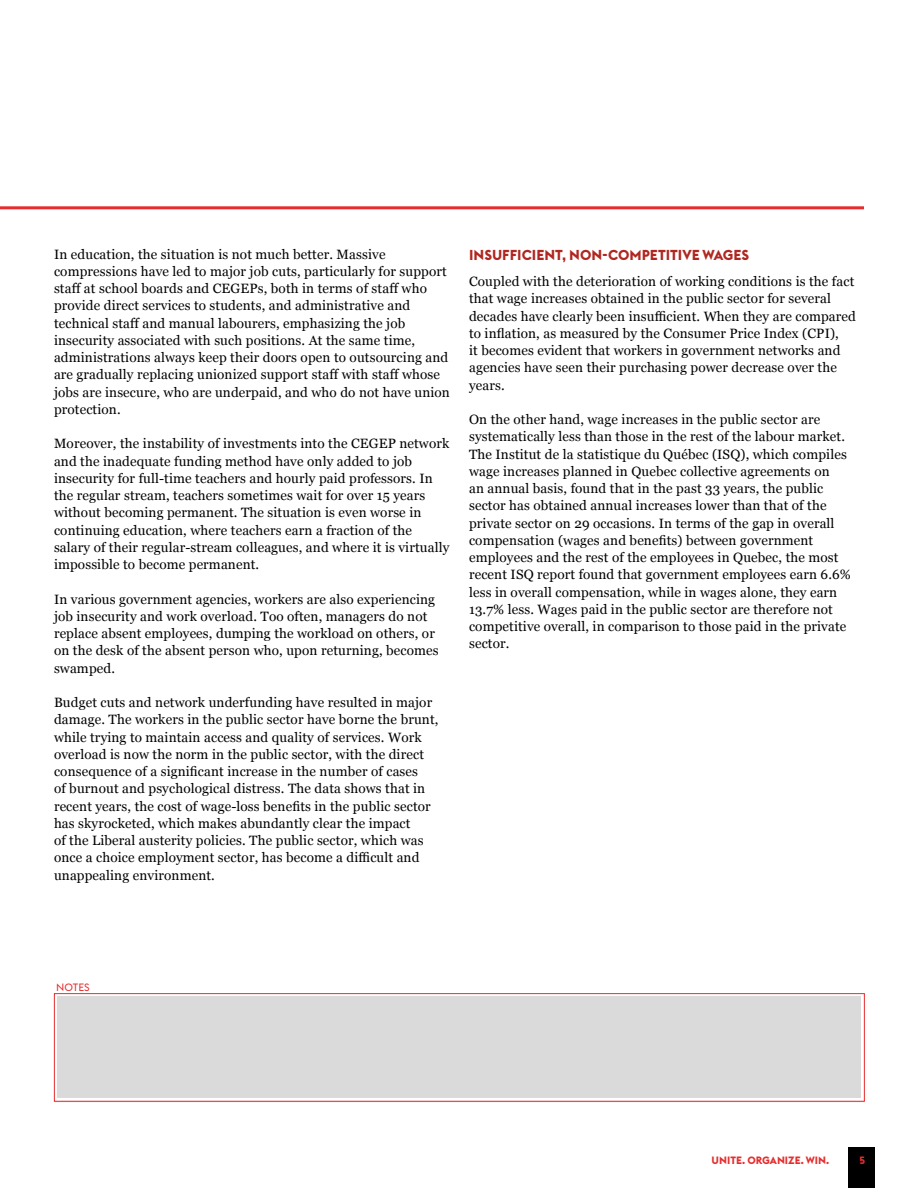
<style>
.page{position:relative;width:918px;height:1188px;background:#fff}
.page>*{position:absolute;margin:0;border:0;box-sizing:border-box;transform-origin:0 0}
.t1{font:700 14.25px "Euclid Flex";color:#b02721}
.t2{font:13.5px/17.2px "Georgia";letter-spacing:.01em;color:#000}
.t3{font:700 10.5px "Euclid Flex";color:#e62d2e}
.t4{font:10.5px "Euclid Flex";color:#e62d2e}
</style>
<div class="page">
<div style="left:848px;top:1148px;width:27px;height:40px;background:#000"></div>
<hr style="left:0;top:206px;width:864px;height:3px;background:#e62d2e">
<div style="left:54px;top:993px;width:811px;height:109px;border:1px solid #e62d2e"></div>
<div style="left:57px;top:997px;width:804px;height:101px;background:#dadada"></div>
<p class="t2" style="left:54px;top:245px;width:397px">In education, the situation is not much better. Massive compressions have led to major job cuts, particularly for support staff at school boards and CEGEPs, both in terms of staff who provide direct services to students, and administrative and technical staff and manual labourers, emphasizing the job insecurity associated with such positions. At the same time, administrations always keep their doors open to outsourcing and are gradually replacing unionized support staff with staff whose jobs are insecure, who are underpaid, and who do not have union protection.</p>
<p class="t2" style="left:54px;top:435px;width:397px">Moreover, the instability of investments into the CEGEP network and the inadequate funding method have only added to job insecurity for full-time teachers and hourly paid professors. In the regular stream, teachers sometimes wait for over 15 years without becoming permanent. The situation is even worse in continuing education, where teachers earn a fraction of the salary of their regular-stream colleagues, and where it is virtually impossible to become permanent.</p>
<p class="t2" style="left:54px;top:590px;width:386px">In various government agencies, workers are also experiencing job insecurity and work overload. Too often, managers do not replace absent employees, dumping the workload on others, or on the desk of the absent person who, upon returning, becomes swamped.</p>
<p class="t2" style="left:54px;top:693px;width:386px">Budget cuts and network underfunding have resulted in major damage. The workers in the public sector have borne the brunt, while trying to maintain access and quality of services. Work overload is now the norm in the public sector, with the direct consequence of a significant increase in the number of cases<br>of burnout and psychological distress. The data shows that in recent years, the cost of wage-loss benefits in the public sector has skyrocketed, which makes abundantly clear the impact<br>of the Liberal austerity policies. The public sector, which was once a choice employment sector, has become a difficult and unappealing environment.</p>
<p class="t1" style="left:469px;top:247px;width:282px">INSUFFICIENT, NON-COMPETITIVE WAGES</p>
<p class="t2" style="left:469px;top:272px;width:388px">Coupled with the deterioration of working conditions is the fact that wage increases obtained in the public sector for several decades have clearly been insufficient. When they are compared to inflation, as measured by the Consumer Price Index (CPI),<br>it becomes evident that workers in government networks and agencies have seen their purchasing power decrease over the years.</p>
<p class="t2" style="left:469px;top:410px;width:383px">On the other hand, wage increases in the public sector are systematically less than those in the rest of the labour market.<br>The Institut de la statistique du Québec (ISQ), which compiles wage increases planned in Quebec collective agreements on<br>an annual basis, found that in the past 33 years, the public sector has obtained annual increases lower than that of the private sector on 29 occasions. In terms of the gap in overall compensation (wages and benefits) between government employees and the rest of the employees in Quebec, the most recent ISQ report found that government employees earn 6.6% less in overall compensation, while in wages alone, they earn 13.7% less. Wages paid in the public sector are therefore not competitive overall, in comparison to those paid in the private sector.</p>
<p class="t4" style="left:56px;top:981px;width:35px">NOTES</p>
<p class="t3" style="left:712px;top:1155px;width:119px">UNITE. ORGANIZE. WIN.</p>
<p class="t3" style="left:859px;top:1155px;width:7px">5</p>
</div>
